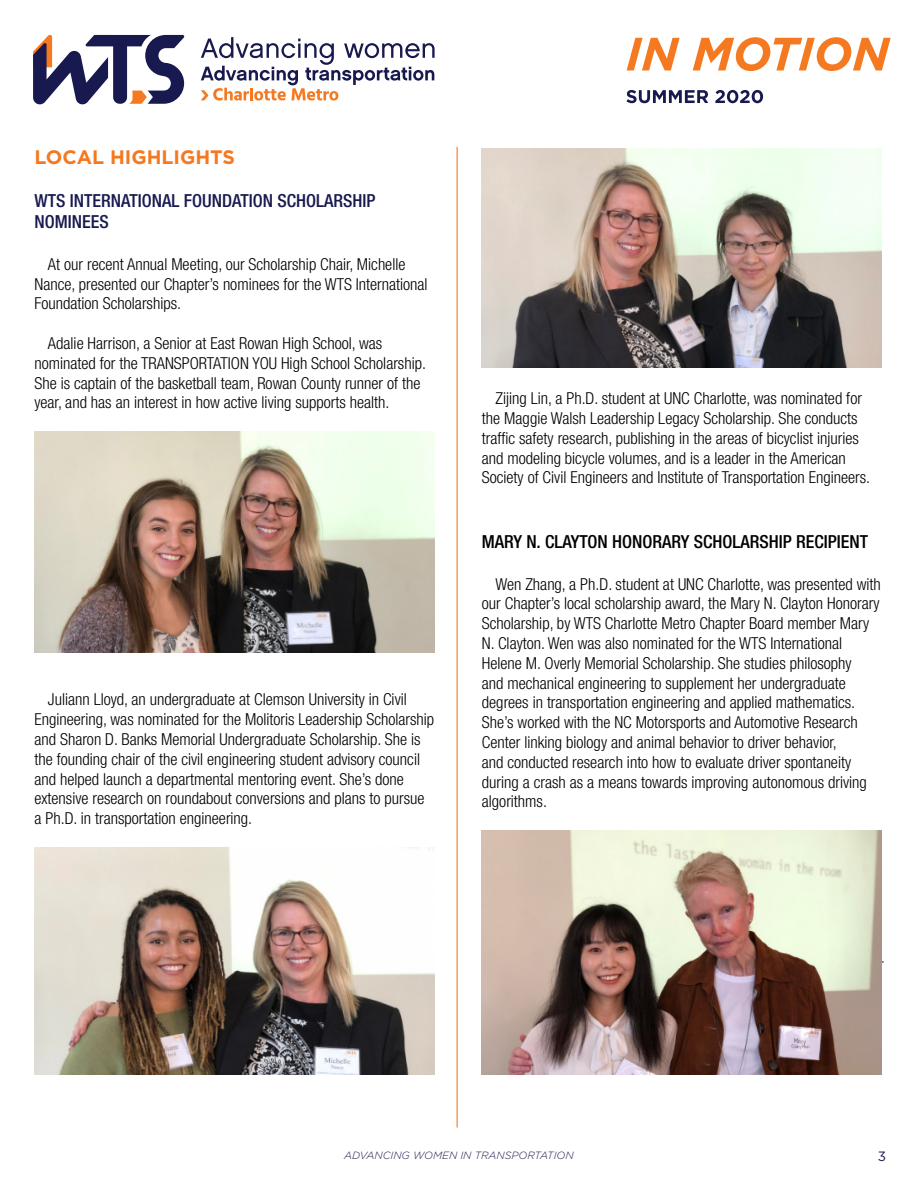
<style>
.page{position:relative;width:918px;height:1188px;background:#fff}
.page>*{position:absolute;margin:0;border:0;box-sizing:border-box;transform-origin:0 0}
.t1{font:700 19.5px "Gotham";color:#f47921}
.t2{font:500 condensed 18px "Helvetica Neue LT Com";color:#18194f}
.t3{font:500 condensed 18px "Helvetica Neue LT Com";color:#000}
.t4{font:300 condensed 16.5px/19.8px "Helvetica Neue LT Com";color:#000}
.t5{font:13.5px "Gotham";color:#18194f}
.t6{font:italic 300 10.5px "Gotham";color:#1d1a4d}
</style>
<div class="page">
<svg style="left:33px;top:35px;width:151px;height:70px"></svg>
<svg style="left:201px;top:37px;width:234px;height:64px"></svg>
<svg style="left:626px;top:90px;width:137px;height:13px"></svg>
<svg style="left:627px;top:37px;width:264px;height:34px"></svg>
<hr style="left:457px;top:147px;width:1px;height:981px;background:#f47921">
<hr style="left:482px;top:961px;width:402px;height:1px;background:#18194f">
<img style="left:34px;top:432px;width:400px;height:220px">
<img style="left:34px;top:848px;width:400px;height:227px">
<img style="left:482px;top:830px;width:400px;height:245px">
<img style="left:482px;top:148px;width:400px;height:219px">
<p class="t1" style="left:34px;top:144px;width:202px">LOCAL HIGHLIGHTS</p>
<p class="t2" style="left:34px;top:190px;width:343px">WTS INTERNATIONAL FOUNDATION SCHOLARSHIP</p>
<p class="t2" style="left:34px;top:211px;width:76px">NOMINEES</p>
<p class="t4" style="left:34px;top:254px;width:395px;text-indent:14px">At our recent Annual Meeting, our Scholarship Chair, Michelle<br>Nance, presented our Chapter’s nominees for the WTS International<br>Foundation Scholarships.</p>
<p class="t4" style="left:34px;top:333px;width:393px;text-indent:14px">Adalie Harrison, a Senior at East Rowan High School, was nominated for the TRANSPORTATION YOU High School Scholarship.<br>She is captain of the basketball team, Rowan County runner of the year, and has an interest in how active living supports health.</p>
<p class="t4" style="left:34px;top:690px;width:401px;text-indent:14px">Juliann Lloyd, an undergraduate at Clemson University in Civil Engineering, was nominated for the Molitoris Leadership Scholarship and Sharon D. Banks Memorial Undergraduate Scholarship. She is the founding chair of the civil engineering student advisory council and helped launch a departmental mentoring event. She’s done extensive research on roundabout conversions and plans to pursue a Ph.D. in transportation engineering.</p>
<p class="t4" style="left:482px;top:388px;width:390px;text-indent:14px">Zijing Lin, a Ph.D. student at UNC Charlotte, was nominated for the Maggie Walsh Leadership Legacy Scholarship. She conducts traffic safety research, publishing in the areas of bicyclist injuries and modeling bicycle volumes, and is a leader in the American Society of Civil Engineers and Institute of Transportation Engineers.</p>
<p class="t3" style="left:482px;top:531px;width:388px">MARY N. CLAYTON HONORARY SCHOLARSHIP RECIPIENT</p>
<p class="t4" style="left:482px;top:574px;width:400px;text-indent:14px">Wen Zhang, a Ph.D. student at UNC Charlotte, was presented with our Chapter’s local scholarship award, the Mary N. Clayton Honorary Scholarship, by WTS Charlotte Metro Chapter Board member Mary N. Clayton. Wen was also nominated for the WTS International Helene M. Overly Memorial Scholarship. She studies philosophy<br>and mechanical engineering to supplement her undergraduate degrees in transportation engineering and applied mathematics.<br>She’s worked with the NC Motorsports and Automotive Research Center linking biology and animal behavior to driver behavior,<br>and conducted research into how to evaluate driver spontaneity during a crash as a means towards improving autonomous driving algorithms.</p>
<p class="t6" style="left:344px;top:1148px;width:231px">ADVANCING WOMEN IN TRANSPORTATION</p>
<p class="t5" style="left:878px;top:1148px;width:10px">3</p>
</div>
